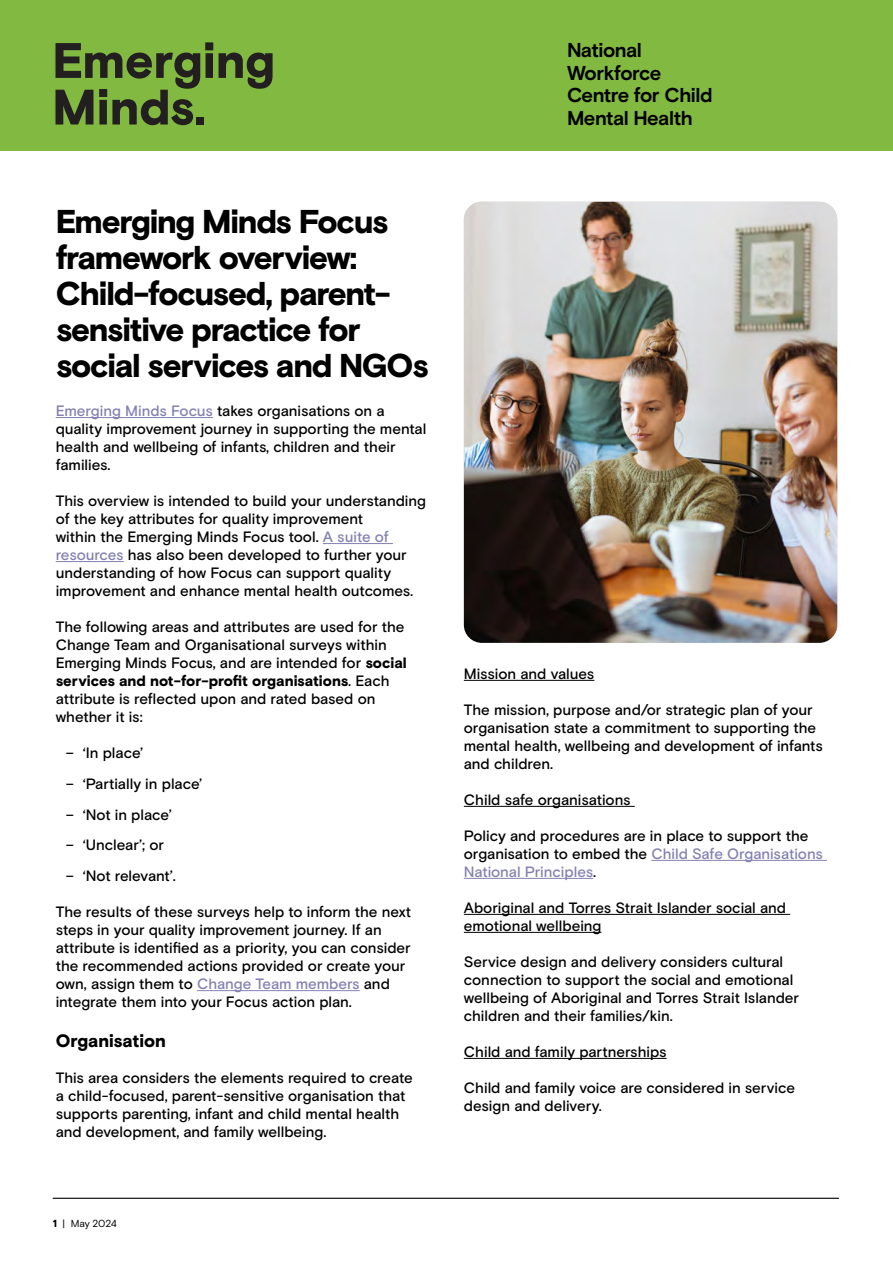
<style>
.page{position:relative;width:893px;height:1263px;background:#fff}
.page>*{position:absolute;margin:0;border:0;box-sizing:border-box;transform-origin:0 0}
.t1{font:900 33px/36px "Basis Grotesque Pro";letter-spacing:-.04em;color:#000}
.t2{font:700 20.1px/22.5px "Basis Grotesque Pro";letter-spacing:-.025em;color:#000}
.t3{font:900 18px "Basis Grotesque Pro";color:#000}
.t4{font:500 15px/18px "Basis Grotesque Pro";letter-spacing:-.005em;color:#000}
.t5{font:10.2px "Basis Grotesque Pro";letter-spacing:-.02em;color:#000}
.s1{color:#8181b2}
.s2{font-weight:900}
</style>
<div class="page">
<div style="left:0;top:0;width:893px;height:151px;background:#82b941"></div>
<svg style="left:219px;top:53px;width:54px;height:36px"></svg>
<svg style="left:55px;top:42px;width:158px;height:83px"></svg>
<div style="left:196px;top:117px;width:8px;height:7px;background:#231f20"></div>
<hr style="left:53px;top:1198px;width:786px;height:1px;background:#000">
<hr style="left:56px;top:417px;width:157px;height:1px;background:#8181b2">
<hr style="left:323px;top:543px;width:70px;height:1px;background:#8181b2">
<hr style="left:56px;top:561px;width:68px;height:1px;background:#8181b2">
<hr style="left:197px;top:990px;width:163px;height:1px;background:#8181b2">
<hr style="left:464px;top:680px;width:130px;height:1px;background:#000">
<hr style="left:464px;top:806px;width:171px;height:1px;background:#000">
<hr style="left:651px;top:860px;width:176px;height:1px;background:#8181b2">
<hr style="left:464px;top:878px;width:129px;height:1px;background:#8181b2">
<hr style="left:464px;top:914px;width:326px;height:1px;background:#000">
<hr style="left:464px;top:932px;width:137px;height:1px;background:#000">
<hr style="left:464px;top:1058px;width:203px;height:1px;background:#000">
<img style="left:464px;top:202px;width:373px;height:441px">
<h1 class="t1" style="left:56px;top:205px;width:375px">Emerging Minds Focus framework overview:<br>Child-focused, parent&shy;sensitive practice for social services and NGOs</h1>
<p class="t4" style="left:56px;top:402px;width:372px"><span class="s1">Emerging Minds Focus</span> takes organisations on a quality improvement journey in supporting the mental health and wellbeing of infants, children and their families.</p>
<p class="t4" style="left:56px;top:492px;width:372px">This overview is intended to build your understanding of the key attributes for quality improvement<br>within the Emerging Minds Focus tool. <span class="s1">A suite of resources</span> has also been developed to further your understanding of how Focus can support quality improvement and enhance mental health outcomes.</p>
<p class="t4" style="left:56px;top:618px;width:352px">The following areas and attributes are used for the Change Team and Organisational surveys within Emerging Minds Focus, and are intended for <span class="s2">social services and not-for-profit organisations</span>. Each attribute is reflected upon and rated based on whether it is:</p>
<p class="t4" style="left:66px;top:744px;width:79px">– ‘In place’</p>
<p class="t4" style="left:66px;top:775px;width:138px">– ‘Partially in place’</p>
<p class="t4" style="left:66px;top:806px;width:108px">– ‘Not in place’</p>
<p class="t4" style="left:66px;top:837px;width:100px">– ‘Unclear’; or</p>
<p class="t4" style="left:66px;top:867px;width:112px">– ‘Not relevant’.</p>
<p class="t4" style="left:56px;top:903px;width:357px">The results of these surveys help to inform the next steps in your quality improvement journey. If an attribute is identified as a priority, you can consider the recommended actions provided or create your own, assign them to <span class="s1">Change Team members</span> and integrate them into your Focus action plan.</p>
<p class="t3" style="left:56px;top:1030px;width:112px">Organisation</p>
<p class="t4" style="left:56px;top:1069px;width:359px">This area considers the elements required to create a child-focused, parent-sensitive organisation that supports parenting, infant and child mental health and development, and family wellbeing.</p>
<p class="t5" style="left:53px;top:1217px;width:66px"><span class="s2">1</span> | May 2024</p>
<h2 class="t2" style="left:567px;top:40px;width:147px">National<br>Workforce<br>Centre for Child<br>Mental Health</h2>
<p class="t4" style="left:464px;top:665px;width:132px">Mission and values</p>
<p class="t4" style="left:464px;top:701px;width:360px">The mission, purpose and/or strategic plan of your organisation state a commitment to supporting the mental health, wellbeing and development of infants and children.</p>
<p class="t4" style="left:464px;top:791px;width:168px">Child safe organisations</p>
<p class="t4" style="left:464px;top:827px;width:361px">Policy and procedures are in place to support the organisation to embed the <span class="s1">Child Safe Organisations<br>National Principles</span>.</p>
<p class="t4" style="left:464px;top:899px;width:324px">Aboriginal and Torres Strait Islander social and emotional wellbeing</p>
<p class="t4" style="left:464px;top:953px;width:337px">Service design and delivery considers cultural connection to support the social and emotional wellbeing of Aboriginal and Torres Strait Islander children and their families/kin.</p>
<p class="t4" style="left:464px;top:1043px;width:204px">Child and family partnerships</p>
<p class="t4" style="left:464px;top:1079px;width:333px">Child and family voice are considered in service design and delivery.</p>
</div>
